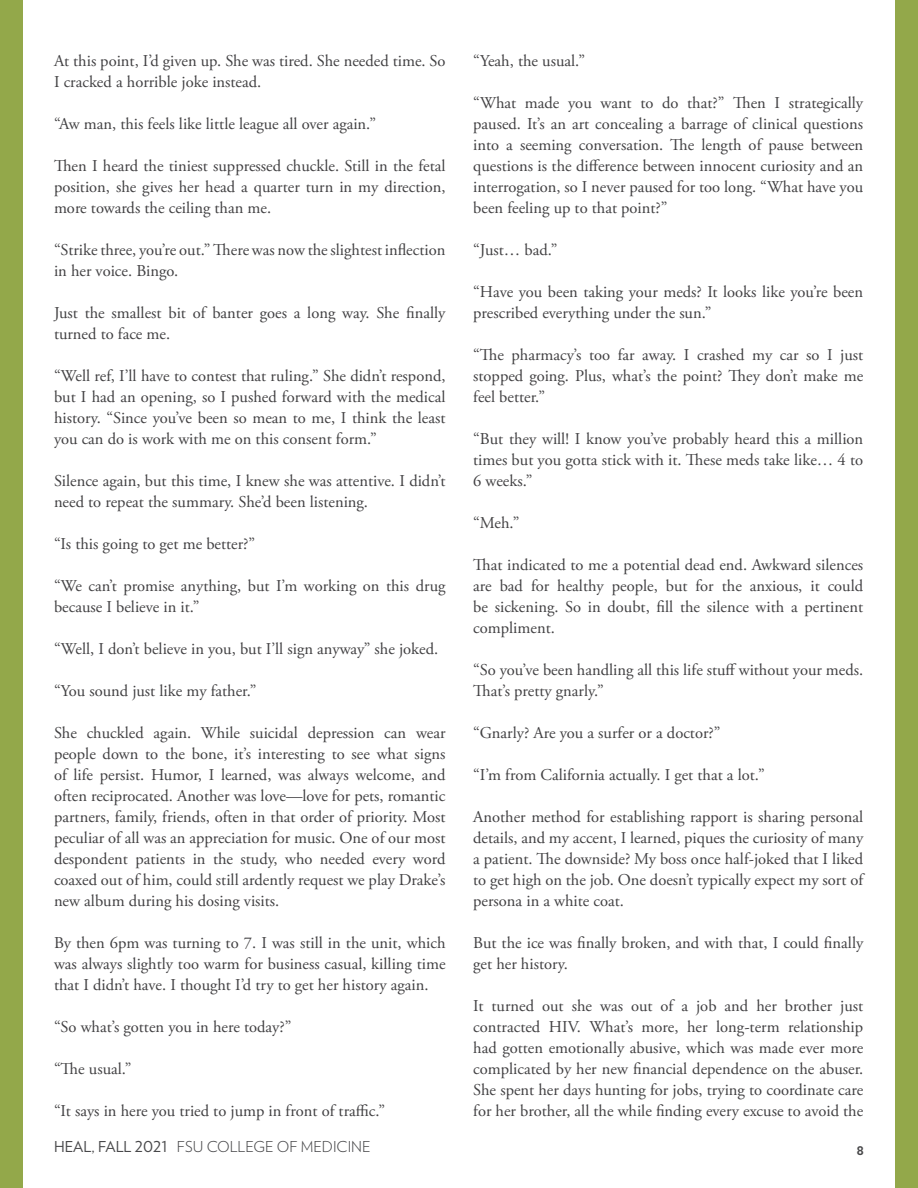
<style>
.page{position:relative;width:918px;height:1188px;background:#fff}
.page>*{position:absolute;margin:0;border:0;box-sizing:border-box;transform-origin:0 0}
.Prose{font:16.5px/21px "Adobe Garamond Pro";color:#414042;text-align:justify}
.t1{font:300 15px "Verlag";color:#48484a}
.t2{font:700 15px "Verlag";color:#48484a}
.s1{font-weight:400}
</style>
<div class="page">
<div style="left:896px;top:0;width:22px;height:1188px;background:#93a84a"></div>
<div style="left:0;top:0;width:22px;height:1188px;background:#93a84a"></div>
<p class="Prose" style="left:54px;top:51px;width:393px">At this point, I’d given up. She was tired. She needed time. So<br>I cracked a horrible joke instead.</p>
<p class="Prose" style="left:54px;top:114px;width:324px">“Aw man, this feels like little league all over again.”</p>
<p class="Prose" style="left:54px;top:156px;width:393px">Then I heard the tiniest suppressed chuckle. Still in the fetal position, she gives her head a quarter turn in my direction, more towards the ceiling than me.</p>
<p class="Prose" style="left:54px;top:240px;width:393px">“Strike three, you’re out.” There was now the slightest inflection in her voice. Bingo.</p>
<p class="Prose" style="left:54px;top:303px;width:393px">Just the smallest bit of banter goes a long way. She finally turned to face me.</p>
<p class="Prose" style="left:54px;top:366px;width:393px">“Well ref, I’ll have to contest that ruling.” She didn’t respond, but I had an opening, so I pushed forward with the medical history. “Since you’ve been so mean to me, I think the least you can do is work with me on this consent form.”</p>
<p class="Prose" style="left:54px;top:471px;width:393px">Silence again, but this time, I knew she was attentive. I didn’t need to repeat the summary. She’d been listening.</p>
<p class="Prose" style="left:54px;top:534px;width:203px">“Is this going to get me better?”</p>
<p class="Prose" style="left:54px;top:576px;width:393px">“We can’t promise anything, but I’m working on this drug because I believe in it.”</p>
<p class="Prose" style="left:54px;top:639px;width:386px">“Well, I don’t believe in you, but I’ll sign anyway” she joked.</p>
<p class="Prose" style="left:54px;top:681px;width:204px">“You sound just like my father.”</p>
<p class="Prose" style="left:54px;top:723px;width:393px">She chuckled again. While suicidal depression can wear people down to the bone, it’s interesting to see what signs of life persist. Humor, I learned, was always welcome, and often reciprocated. Another was love—love for pets, romantic partners, family, friends, often in that order of priority. Most peculiar of all was an appreciation for music. One of our most despondent patients in the study, who needed every word coaxed out of him, could still ardently request we play Drake’s new album during his dosing visits.</p>
<p class="Prose" style="left:54px;top:933px;width:393px">By then 6pm was turning to 7. I was still in the unit, which was always slightly too warm for business casual, killing time that I didn’t have. I thought I’d try to get her history again.</p>
<p class="Prose" style="left:54px;top:1017px;width:239px">“So what’s gotten you in here today?”</p>
<p class="Prose" style="left:54px;top:1059px;width:79px">“The usual.”</p>
<p class="Prose" style="left:54px;top:1101px;width:333px">“It says in here you tried to jump in front of traffic.”</p>
<p class="Prose" style="left:473px;top:51px;width:113px">“Yeah, the usual.”</p>
<p class="Prose" style="left:473px;top:93px;width:392px">“What made you want to do that?” Then I strategically paused. It’s an art concealing a barrage of clinical questions into a seeming conversation. The length of pause between questions is the difference between innocent curiosity and an interrogation, so I never paused for too long. “What have you been feeling up to that point?”</p>
<p class="Prose" style="left:473px;top:240px;width:86px">“Just… bad.”</p>
<p class="Prose" style="left:473px;top:282px;width:391px">“Have you been taking your meds? It looks like you’re been prescribed everything under the sun.”</p>
<p class="Prose" style="left:473px;top:345px;width:391px">“The pharmacy’s too far away. I crashed my car so I just stopped going. Plus, what’s the point? They don’t make me feel better.”</p>
<p class="Prose" style="left:473px;top:429px;width:392px">“But they will! I know you’ve probably heard this a million times but you gotta stick with it. These meds take like… 4 to 6 weeks.”</p>
<p class="Prose" style="left:473px;top:513px;width:48px">“Meh.”</p>
<p class="Prose" style="left:473px;top:555px;width:392px">That indicated to me a potential dead end. Awkward silences are bad for healthy people, but for the anxious, it could be sickening. So in doubt, fill the silence with a pertinent compliment.</p>
<p class="Prose" style="left:473px;top:660px;width:392px">“So you’ve been handling all this life stuff without your meds.<br>That’s pretty gnarly.”</p>
<p class="Prose" style="left:473px;top:723px;width:249px">“Gnarly? Are you a surfer or a doctor?”</p>
<p class="Prose" style="left:473px;top:765px;width:293px">“I’m from California actually. I get that a lot.”</p>
<p class="Prose" style="left:473px;top:807px;width:392px">Another method for establishing rapport is sharing personal details, and my accent, I learned, piques the curiosity of many a patient. The downside? My boss once half-joked that I liked to get high on the job. One doesn’t typically expect my sort of persona in a white coat.</p>
<p class="Prose" style="left:473px;top:933px;width:392px">But the ice was finally broken, and with that, I could finally get her history.</p>
<p class="Prose" style="left:473px;top:996px;width:392px">It turned out she was out of a job and her brother just contracted HIV. What’s more, her long-term relationship had gotten emotionally abusive, which was made ever more complicated by her new financial dependence on the abuser.<br>She spent her days hunting for jobs, trying to coordinate care for her brother, all the while finding every excuse to avoid the</p>
<p class="t1" style="left:54px;top:1136px;width:318px"><span class="s1">HEAL, FALL 2021</span> FSU COLLEGE OF MEDICINE</p>
<p class="t2" style="left:856px;top:1137px;width:9px">8</p>
</div>
